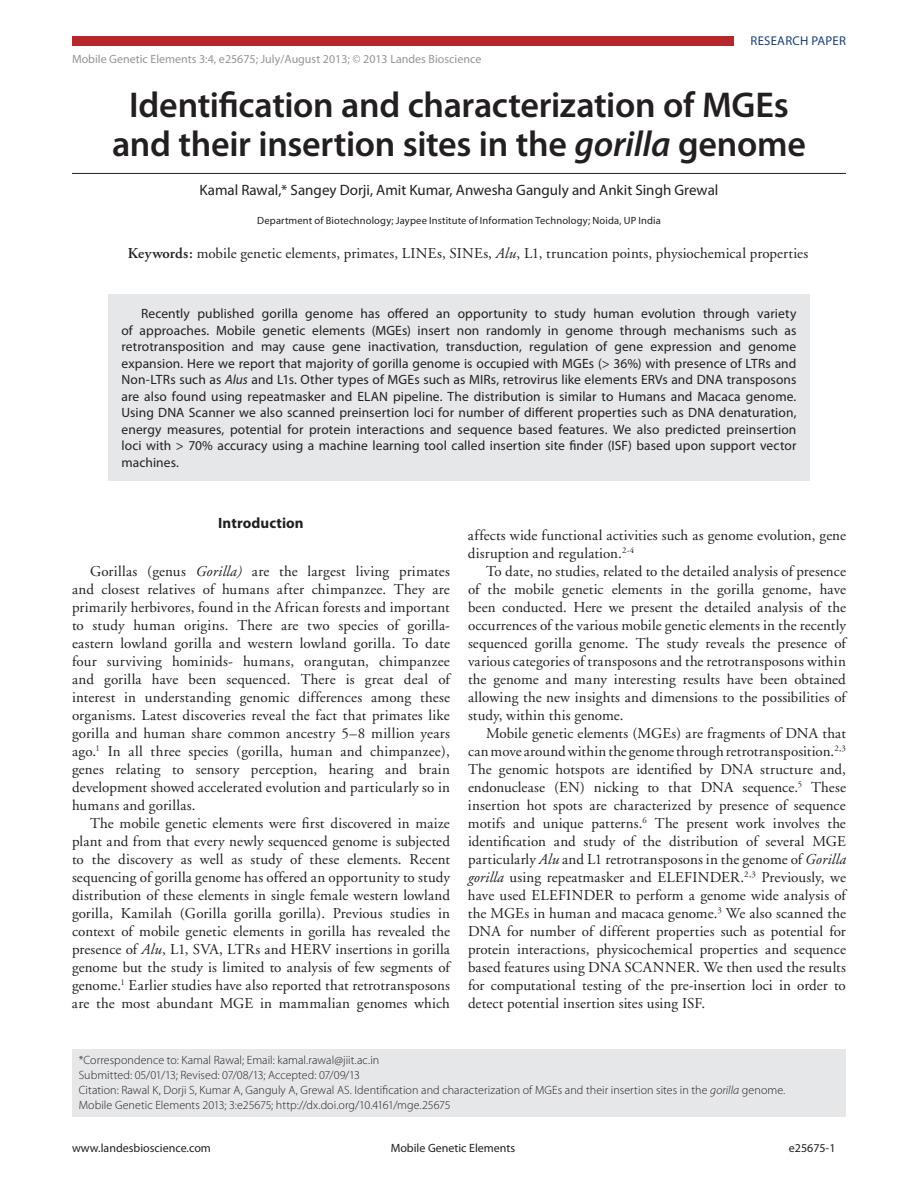
<style>
.page{position:relative;width:918px;height:1188px;background:#fff}
.page>*{position:absolute;margin:0;border:0;box-sizing:border-box;transform-origin:0 0}
.t1{font:600 36px/39px "Myriad Pro";letter-spacing:-.01em;color:#231f20;text-align:center}
.t2{font:15px/18px "Adobe Garamond";letter-spacing:.005em;color:#231f20;text-align:justify}
.t3{font:15px "Myriad Pro";color:#231f20}
.t4{font:700 15px "Myriad Pro";letter-spacing:.005em;color:#231f20}
.t5{font:13.5px/16.5px "Myriad Pro";letter-spacing:.01em;color:#231f20;text-align:justify}
.t6{font:12.75px "Myriad Pro";letter-spacing:.02em;color:#193f7c}
.t7{font:300 12px/15px "Myriad Pro";letter-spacing:.005em;color:#231f20}
.t8{font:12px "Myriad Pro";color:#939598}
.t9{font:12px "Myriad Pro";color:#231f20}
.t10{font:10.5px "Myriad Pro";letter-spacing:.015em;color:#231f20}
.s1{font-style:italic}
.s2{font-weight:600}
</style>
<div class="page">
<div style="left:72px;top:36px;width:662px;height:10px;background:#b7262b"></div>
<div style="left:72px;top:1049px;width:774px;height:68px;background:#e6e7e9"></div>
<div style="left:108px;top:294px;width:702px;height:187px;background:#e6e7e9"></div>
<hr style="left:72px;top:173px;width:774px;height:1px;background:#231f20">
<p class="t8" style="left:72px;top:52px;width:411px">Mobile Genetic Elements 3:4, e25675; July/August 2013; © 2013 Landes Bioscience</p>
<p class="t6" style="left:751px;top:33px;width:94px">Research Paper</p>
<h1 class="t1" style="left:112px;top:85px;width:695px">Identification and characterization of MGEs and their insertion sites in the <span class="s1">gorilla</span> genome</h1>
<p class="t3" style="left:200px;top:181px;width:520px">Kamal Rawal,* Sangey Dorji, Amit Kumar, Anwesha Ganguly and Ankit Singh Grewal</p>
<p class="t10" style="left:257px;top:214px;width:405px">Department of Biotechnology; Jaypee Institute of Information Technology; Noida, UP India</p>
<p class="t2" style="left:128px;top:244px;width:682px"><span class="s2">Keywords:</span> mobile genetic elements, primates, LINEs, SINEs, <span class="s1">Alu</span>, L1, truncation points, physiochemical properties</p>
<p class="t5" style="left:121px;top:305px;width:677px;text-indent:20px">Recently published gorilla genome has offered an opportunity to study human evolution through variety of approaches. Mobile genetic elements (MGEs) insert non randomly in genome through mechanisms such as retrotransposition and may cause gene inactivation, transduction, regulation of gene expression and genome expansion. Here we report that majority of gorilla genome is occupied with MGEs (&gt; 36%) with presence of LTRs and Non-LTRs such as <span class="s1">Alus</span> and L1s. Other types of MGEs such as MIRs, retrovirus like elements ERVs and DNA transposons are also found using repeatmasker and ELAN pipeline. The distribution is similar to Humans and Macaca genome.<br>Using DNA Scanner we also scanned preinsertion loci for number of different properties such as DNA denaturation, energy measures, potential for protein interactions and sequence based features. We also predicted preinsertion loci with &gt; 70% accuracy using a machine learning tool called insertion site finder (ISF) based upon support vector machines.</p>
<p class="t4" style="left:218px;top:514px;width:87px">Introduction</p>
<p class="t2" style="left:72px;top:563px;width:380px;text-indent:18px">Gorillas (genus <span class="s1">Gorilla)</span> are the largest living primates and closest relatives of humans after chimpanzee. They are primarily herbivores, found in the African forests and important to study human origins. There are two species of gorilla&shy;eastern lowland gorilla and western lowland gorilla. To date four surviving hominids- humans, orangutan, chimpanzee and gorilla have been sequenced. There is great deal of interest in understanding genomic differences among these organisms. Latest discoveries reveal the fact that primates like gorilla and human share common ancestry 5–8 million years ago.<sup>1</sup> In all three species (gorilla, human and chimpanzee), genes relating to sensory perception, hearing and brain development showed accelerated evolution and particularly so in humans and gorillas.</p>
<p class="t2" style="left:72px;top:815px;width:380px;text-indent:18px">The mobile genetic elements were first discovered in maize plant and from that every newly sequenced genome is subjected to the discovery as well as study of these elements. Recent sequencing of gorilla genome has offered an opportunity to study distribution of these elements in single female western lowland gorilla, Kamilah (Gorilla gorilla gorilla). Previous studies in context of mobile genetic elements in gorilla has revealed the presence of <span class="s1">Alu</span>, L1, SVA, LTRs and HERV insertions in gorilla genome but the study is limited to analysis of few segments of genome.<sup>1</sup> Earlier studies have also reported that retrotransposons are the most abundant MGE in mammalian genomes which</p>
<p class="t2" style="left:468px;top:527px;width:380px">affects wide functional activities such as genome evolution, gene disruption and regulation.<sup>2-4</sup></p>
<p class="t2" style="left:468px;top:563px;width:380px;text-indent:18px">To date, no studies, related to the detailed analysis of presence of the mobile genetic elements in the gorilla genome, have been conducted. Here we present the detailed analysis of the occurrences of the various mobile genetic elements in the recently sequenced gorilla genome. The study reveals the presence of various categories of transposons and the retrotransposons within the genome and many interesting results have been obtained allowing the new insights and dimensions to the possibilities of study, within this genome.</p>
<p class="t2" style="left:468px;top:725px;width:380px;text-indent:18px">Mobile genetic elements (MGEs) are fragments of DNA that can move around within the genome through retrotransposition.<sup>2,3<br></sup>The genomic hotspots are identified by DNA structure and, endonuclease (EN) nicking to that DNA sequence.<sup>5</sup> These insertion hot spots are characterized by presence of sequence motifs and unique patterns.<sup>6</sup> The present work involves the identification and study of the distribution of several MGE particularly <span class="s1">Alu</span> and L1 retrotransposons in the genome of <span class="s1">Gorilla gorilla</span> using repeatmasker and ELEFINDER.<sup>2,3</sup> Previously, we have used ELEFINDER to perform a genome wide analysis of the MGEs in human and macaca genome.<sup>3</sup> We also scanned the DNA for number of different properties such as potential for protein interactions, physicochemical properties and sequence based features using DNA SCANNER. We then used the results for computational testing of the pre-insertion loci in order to detect potential insertion sites using ISF.</p>
<p class="t7" style="left:79px;top:1053px;width:708px">*Correspondence to: Kamal Rawal; Email: kamal.rawal@jiit.ac.in<br>Submitted: 05/01/13; Revised: 07/08/13; Accepted: 07/09/13<br>Citation: Rawal K, Dorji S, Kumar A, Ganguly A, Grewal AS. Identification and characterization of MGEs and their insertion sites in the <span class="s1">gorilla</span> genome.<br>Mobile Genetic Elements 2013; 3:e25675; http://dx.doi.org/10.4161/mge.25675</p>
<p class="t9" style="left:72px;top:1141px;width:140px">www.landesbioscience.com</p>
<p class="t9" style="left:391px;top:1141px;width:126px">Mobile Genetic Elements</p>
<p class="t9" style="left:789px;top:1141px;width:48px">e25675-1</p>
</div>
